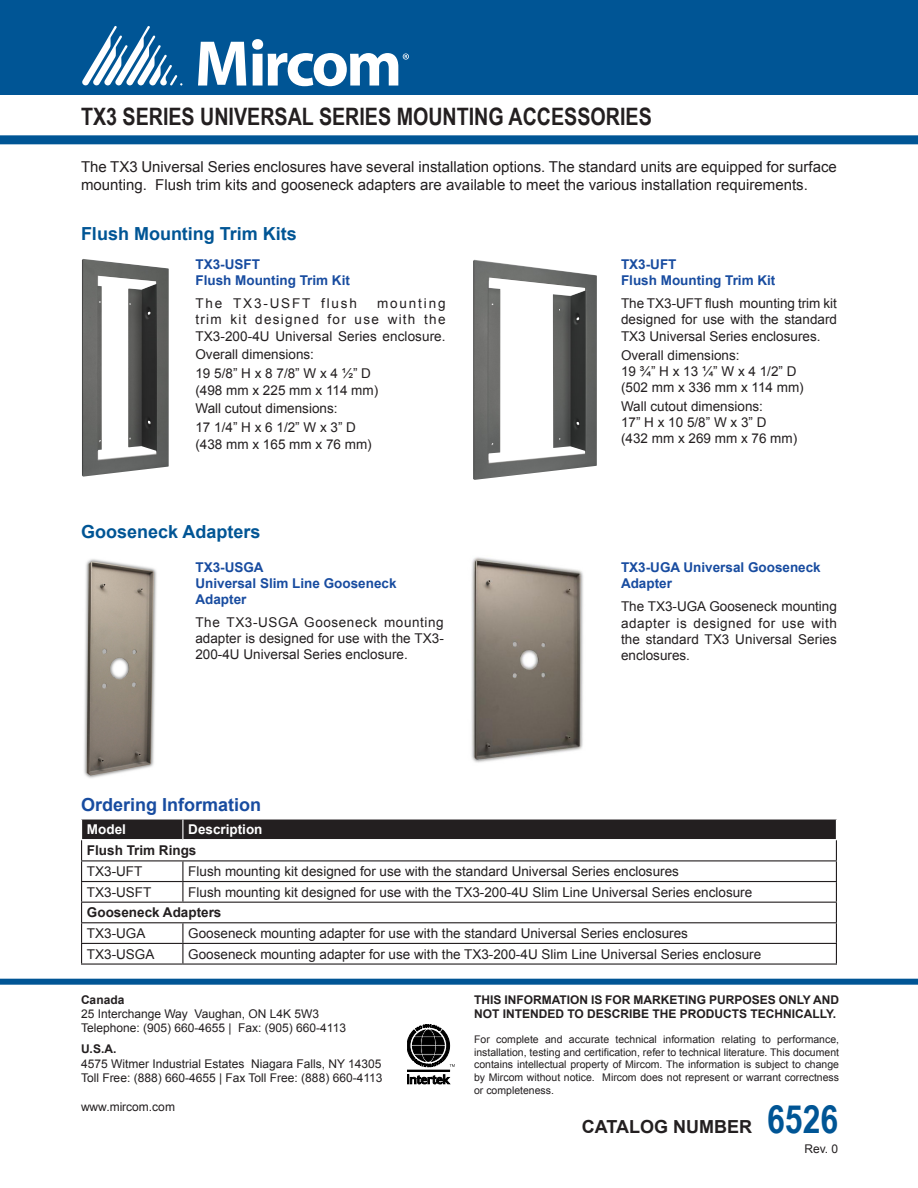
<style>
.page{position:relative;width:918px;height:1188px;background:#fff}
.page>*{position:absolute;margin:0;border:0;box-sizing:border-box;transform-origin:0 0}
.t1{font:700 24px "Arial Narrow";color:#231f20}
.t2{font:700 18px "Arial";color:#005595}
.t3{font:700 18px "Arial";color:#184ca0}
.ParaStyle01-Leading{font:700 18px "Arial";color:#231f20}
.t4{font:15px/18px "Arial";color:#231f20}
.t5{font:13.5px/16.2px "Arial";color:#231f20;text-align:justify}
.t6{font:700 13.5px/16.2px "Arial";color:#184ca0}
.t7{font:700 13.5px "Arial";color:#231f20}
.t8{font:700 13.5px "Arial";color:#fff}
.t9{font:13.5px "Arial";letter-spacing:.135em;color:#231f20}
.ParaStyle01-Leading-2{font:12px "Arial";color:#231f20}
.ParaStyle02-Leading{font:700 12px/14.4px "Arial";color:#231f20}
.ParaStyle01-Leading-3{font:700 12px "Arial";color:#231f20}
.ParaStyle02-Leading-2{font:10.5px/12.6px "Arial";color:#231f20;text-align:justify}
.s1{font-family:"Arial Narrow";font-size:39px;color:#005595}
</style>
<div class="page">
<svg style="left:407px;top:1075px;width:43px;height:9px"></svg>
<div style="left:407px;top:1070px;width:43px;height:1px;border:1px solid #000"></div>
<svg style="left:407px;top:1024px;width:48px;height:43px"></svg>
<div style="left:0;top:0;width:918px;height:94px;background:#005595"></div>
<svg style="left:198px;top:42px;width:48px;height:44px"></svg>
<svg style="left:82px;top:26px;width:100px;height:60px"></svg>
<svg style="left:252px;top:39px;width:157px;height:47px"></svg>
<div style="left:0;top:135px;width:918px;height:9px;background:#005595"></div>
<div style="left:0;top:979px;width:918px;height:6px;background:#005595"></div>
<div style="left:82px;top:819px;width:101px;height:21px;background:#231f20"></div>
<div style="left:183px;top:819px;width:653px;height:21px;background:#231f20"></div>
<hr style="left:81px;top:860px;width:102px;height:1px;background:#231f20">
<hr style="left:183px;top:860px;width:654px;height:1px;background:#231f20">
<hr style="left:81px;top:881px;width:102px;height:1px;background:#231f20">
<hr style="left:183px;top:881px;width:654px;height:1px;background:#231f20">
<svg style="left:182px;top:861px;width:1px;height:41px"></svg>
<hr style="left:81px;top:902px;width:102px;height:1px;background:#231f20">
<hr style="left:183px;top:902px;width:654px;height:1px;background:#231f20">
<hr style="left:81px;top:922px;width:102px;height:1px;background:#231f20">
<hr style="left:183px;top:922px;width:654px;height:1px;background:#231f20">
<hr style="left:81px;top:943px;width:102px;height:1px;background:#231f20">
<hr style="left:183px;top:943px;width:654px;height:1px;background:#231f20">
<svg style="left:182px;top:923px;width:1px;height:40px"></svg>
<hr style="left:81px;top:963px;width:102px;height:2px;background:#231f20">
<hr style="left:183px;top:963px;width:654px;height:2px;background:#231f20">
<hr style="left:81px;top:818px;width:102px;height:2px;background:#fff">
<svg style="left:81px;top:840px;width:1px;height:123px"></svg>
<hr style="left:183px;top:818px;width:654px;height:2px;background:#fff">
<svg style="left:182px;top:820px;width:1px;height:19px"></svg>
<svg style="left:836px;top:840px;width:1px;height:123px"></svg>
<hr style="left:81px;top:839px;width:102px;height:1px;background:#fff">
<hr style="left:183px;top:839px;width:654px;height:1px;background:#fff">
<img style="left:473px;top:260px;width:124px;height:220px">
<img style="left:82px;top:259px;width:87px;height:218px">
<img style="left:84px;top:559px;width:73px;height:219px">
<img style="left:471px;top:557px;width:112px;height:206px">
<p class="t1" style="left:81px;top:99px;width:572px">TX3 SERIES UNIVERSAL SERIES MOUNTING ACCESSORIES</p>
<p class="t4" style="left:81px;top:158px;width:757px">The TX3 Universal Series enclosures have several installation options. The standard units are equipped for surface mounting. Flush trim kits and gooseneck adapters are available to meet the various installation requirements.</p>
<p class="t2" style="left:81px;top:222px;width:217px">Flush Mounting Trim Kits</p>
<p class="t6" style="left:195px;top:257px;width:66px">TX3-USFT</p>
<p class="t6" style="left:195px;top:273px;width:156px">Flush Mounting Trim Kit</p>
<p class="t9" style="left:195px;top:295px;width:163px">The TX3-USFT flush</p>
<p class="t5" style="left:195px;top:295px;width:252px;text-indent:182px">mounting trim kit designed for use with the TX3-200-4U Universal Series enclosure.</p>
<p class="t5" style="left:195px;top:347px;width:120px">Overall dimensions:</p>
<p class="t5" style="left:195px;top:366px;width:184px">19 5/8” H x 8 7/8” W x 4 ½” D (498 mm x 225 mm x 114 mm)</p>
<p class="t5" style="left:195px;top:401px;width:144px">Wall cutout dimensions:</p>
<p class="t5" style="left:195px;top:420px;width:178px">17 1/4” H x 6 1/2” W x 3” D (438 mm x 165 mm x 76 mm)</p>
<p class="t2" style="left:81px;top:520px;width:181px">Gooseneck Adapters</p>
<p class="t6" style="left:195px;top:559px;width:70px">TX3-USGA</p>
<p class="t6" style="left:195px;top:575px;width:203px">Universal Slim Line Gooseneck<br>Adapter</p>
<p class="t5" style="left:195px;top:614px;width:250px">The TX3-USGA Gooseneck mounting adapter is designed for use with the TX3- 200-4U Universal Series enclosure.</p>
<p class="t6" style="left:621px;top:257px;width:57px">TX3-UFT</p>
<p class="t6" style="left:621px;top:273px;width:156px">Flush Mounting Trim Kit</p>
<p class="t5" style="left:621px;top:296px;width:218px">The TX3-UFT flush mounting trim kit designed for use with the standard TX3 Universal Series enclosures.</p>
<p class="t5" style="left:621px;top:347px;width:184px;text-align:left">Overall dimensions:<br>19 ¾” H x 13 ¼” W x 4 1/2” D (502 mm x 336 mm x 114 mm)</p>
<p class="t5" style="left:621px;top:398px;width:178px;text-align:left">Wall cutout dimensions:<br>17” H x 10 5/8” W x 3” D<br>(432 mm x 269 mm x 76 mm)</p>
<p class="t6" style="left:621px;top:560px;width:201px">TX3-UGA Universal Gooseneck<br>Adapter</p>
<p class="t5" style="left:621px;top:599px;width:217px">The TX3-UGA Gooseneck mounting adapter is designed for use with the standard TX3 Universal Series enclosures.</p>
<p class="t3" style="left:81px;top:793px;width:182px">Ordering Information</p>
<p class="t8" style="left:87px;top:821px;width:41px">Model</p>
<p class="t8" style="left:188px;top:821px;width:76px">Description</p>
<p class="t7" style="left:87px;top:841px;width:111px">Flush Trim Rings</p>
<p class="t5" style="left:87px;top:863px;width:57px">TX3-UFT</p>
<p class="t5" style="left:188px;top:863px;width:492px">Flush mounting kit designed for use with the standard Universal Series enclosures</p>
<p class="t5" style="left:87px;top:884px;width:66px">TX3-USFT</p>
<p class="t5" style="left:188px;top:884px;width:565px">Flush mounting kit designed for use with the TX3-200-4U Slim Line Universal Series enclosure</p>
<p class="t7" style="left:87px;top:904px;width:136px">Gooseneck Adapters</p>
<p class="t5" style="left:87px;top:925px;width:60px">TX3-UGA</p>
<p class="t5" style="left:188px;top:925px;width:501px">Gooseneck mounting adapter for use with the standard Universal Series enclosures</p>
<p class="t5" style="left:87px;top:946px;width:69px">TX3-USGA</p>
<p class="t5" style="left:188px;top:946px;width:575px">Gooseneck mounting adapter for use with the TX3-200-4U Slim Line Universal Series enclosure</p>
<p class="ParaStyle01-Leading-3" style="left:81px;top:991px;width:45px">Canada</p>
<p class="ParaStyle01-Leading-2" style="left:81px;top:1006px;width:240px">25 Interchange Way Vaughan, ON L4K 5W3</p>
<p class="ParaStyle01-Leading-2" style="left:81px;top:1020px;width:267px">Telephone: (905) 660-4655 | Fax: (905) 660-4113</p>
<p class="ParaStyle01-Leading-3" style="left:81px;top:1041px;width:37px">U.S.A.</p>
<p class="ParaStyle01-Leading-2" style="left:81px;top:1056px;width:302px">4575 Witmer Industrial Estates Niagara Falls, NY 14305</p>
<p class="ParaStyle01-Leading-2" style="left:81px;top:1070px;width:303px">Toll Free: (888) 660-4655 | Fax Toll Free: (888) 660-4113</p>
<p class="ParaStyle01-Leading-2" style="left:81px;top:1099px;width:95px">www.mircom.com</p>
<p class="ParaStyle02-Leading" style="left:474px;top:993px;width:367px">THIS INFORMATION IS FOR MARKETING PURPOSES ONLY AND<br>NOT INTENDED TO DESCRIBE THE PRODUCTS TECHNICALLY.</p>
<p class="ParaStyle02-Leading-2" style="left:474px;top:1033px;width:367px">For complete and accurate technical information relating to performance, installation, testing and certification, refer to technical literature. This document contains intellectual property of Mircom. The information is subject to change by Mircom without notice. Mircom does not represent or warrant correctness or completeness.</p>
<p class="ParaStyle01-Leading" style="left:582px;top:1115px;width:258px">CATALOG NUMBER <span class="s1">6526</span></p>
<p class="ParaStyle01-Leading-2" style="left:805px;top:1141px;width:35px">Rev. 0</p>
</div>
